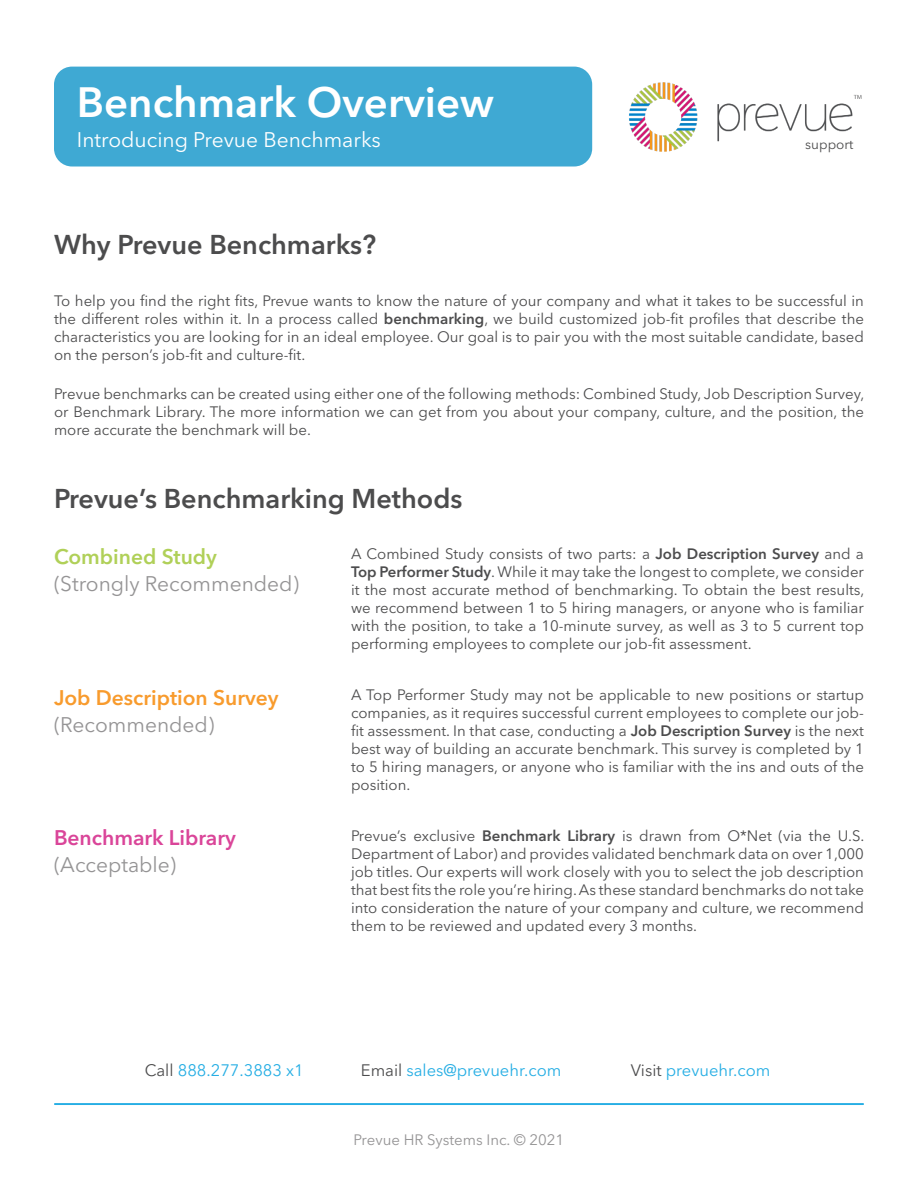
<style>
.page{position:relative;width:918px;height:1188px;background:#fff}
.page>*{position:absolute;margin:0;border:0;box-sizing:border-box;transform-origin:0 0}
.t1{font:600 42px "Avenir Next LT Pro";color:#fff}
.t2{font:600 27px "Avenir Next LT Pro";color:#4c4c4d}
.t3{font:21px "Avenir Next LT Pro";color:#959495}
.t4{font:21px "Avenir Next LT Pro";color:#fff}
.t5{font:600 21px "Avenir Next LT Pro";color:#f89b2d}
.t6{font:600 21px "Avenir Next LT Pro";color:#da4599}
.t7{font:600 21px "Avenir Next LT Pro";color:#b0d058}
.t8{font:16.5px "Avenir Next LT Pro";color:#26aee4}
.t9{font:15px/18px "Avenir Next LT Pro";color:#4c4c4d;text-align:justify}
.t10{font:15px "Avenir Next LT Pro";color:#959495}
.t11{font:13.5px "Avenir Next LT Pro";color:#4c4c4d}
.s1{font-weight:600}
.s2{color:#4c4c4d}
</style>
<div class="page">
<div style="left:54px;top:67px;width:538px;height:100px;background:#3fa9d3;border-radius:18px"></div>
<img style="left:629px;top:82px;width:233px;height:70px">
<hr style="left:54px;top:1103px;width:810px;height:2px;background:#26aee4">
<p class="t1" style="left:77px;top:76px;width:419px">Benchmark Overview</p>
<p class="t4" style="left:77px;top:127px;width:305px">Introducing Prevue Benchmarks</p>
<p class="t2" style="left:54px;top:229px;width:324px">Why Prevue Benchmarks?</p>
<p class="t11" style="left:805px;top:136px;width:50px">support</p>
<p class="t9" style="left:54px;top:292px;width:812px">To help you find the right fits, Prevue wants to know the nature of your company and what it takes to be successful in the different roles within it. In a process called <span class="s1">benchmarking</span>, we build customized job-fit profiles that describe the characteristics you are looking for in an ideal employee. Our goal is to pair you with the most suitable candidate, based on the person’s job-fit and culture-fit.</p>
<p class="t9" style="left:54px;top:384px;width:812px">Prevue benchmarks can be created using either one of the following methods: Combined Study, Job Description Survey, or Benchmark Library. The more information we can get from you about your company, culture, and the position, the more accurate the benchmark will be.</p>
<p class="t2" style="left:54px;top:482px;width:410px">Prevue’s Benchmarking Methods</p>
<p class="t7" style="left:54px;top:544px;width:165px">Combined Study</p>
<p class="t3" style="left:54px;top:571px;width:246px">(Strongly Recommended)</p>
<p class="t5" style="left:54px;top:684px;width:226px">Job Description Survey</p>
<p class="t3" style="left:54px;top:712px;width:162px">(Recommended)</p>
<p class="t6" style="left:54px;top:825px;width:183px">Benchmark Library</p>
<p class="t3" style="left:54px;top:853px;width:124px">(Acceptable)</p>
<p class="t9" style="left:351px;top:545px;width:515px">A Combined Study consists of two parts: a <span class="s1">Job Description Survey</span> and a <span class="s1">Top Performer Study</span>. While it may take the longest to complete, we consider it the most accurate method of benchmarking. To obtain the best results, we recommend between 1 to 5 hiring managers, or anyone who is familiar with the position, to take a 10-minute survey, as well as 3 to 5 current top performing employees to complete our job-fit assessment.</p>
<p class="t9" style="left:351px;top:686px;width:515px">A Top Performer Study may not be applicable to new positions or startup companies, as it requires successful current employees to complete our job&shy;fit assessment. In that case, conducting a <span class="s1">Job Description Survey</span> is the next best way of building an accurate benchmark. This survey is completed by 1 to 5 hiring managers, or anyone who is familiar with the ins and outs of the position.</p>
<p class="t9" style="left:351px;top:827px;width:515px">Prevue’s exclusive <span class="s1">Benchmark Library</span> is drawn from O*Net (via the U.S.<br>Department of Labor) and provides validated benchmark data on over 1,000 job titles. Our experts will work closely with you to select the job description that best fits the role you’re hiring. As these standard benchmarks do not take into consideration the nature of your company and culture, we recommend them to be reviewed and updated every 3 months.</p>
<p class="t8" style="left:145px;top:1061px;width:160px"><span class="s2">Call</span> 888.277.3883 x1</p>
<p class="t8" style="left:361px;top:1061px;width:202px"><span class="s2">Email</span> sales@prevuehr.com</p>
<p class="t8" style="left:631px;top:1061px;width:141px"><span class="s2">Visit</span> prevuehr.com</p>
<p class="t10" style="left:354px;top:1131px;width:212px">Prevue HR Systems Inc. © 2021</p>
</div>
